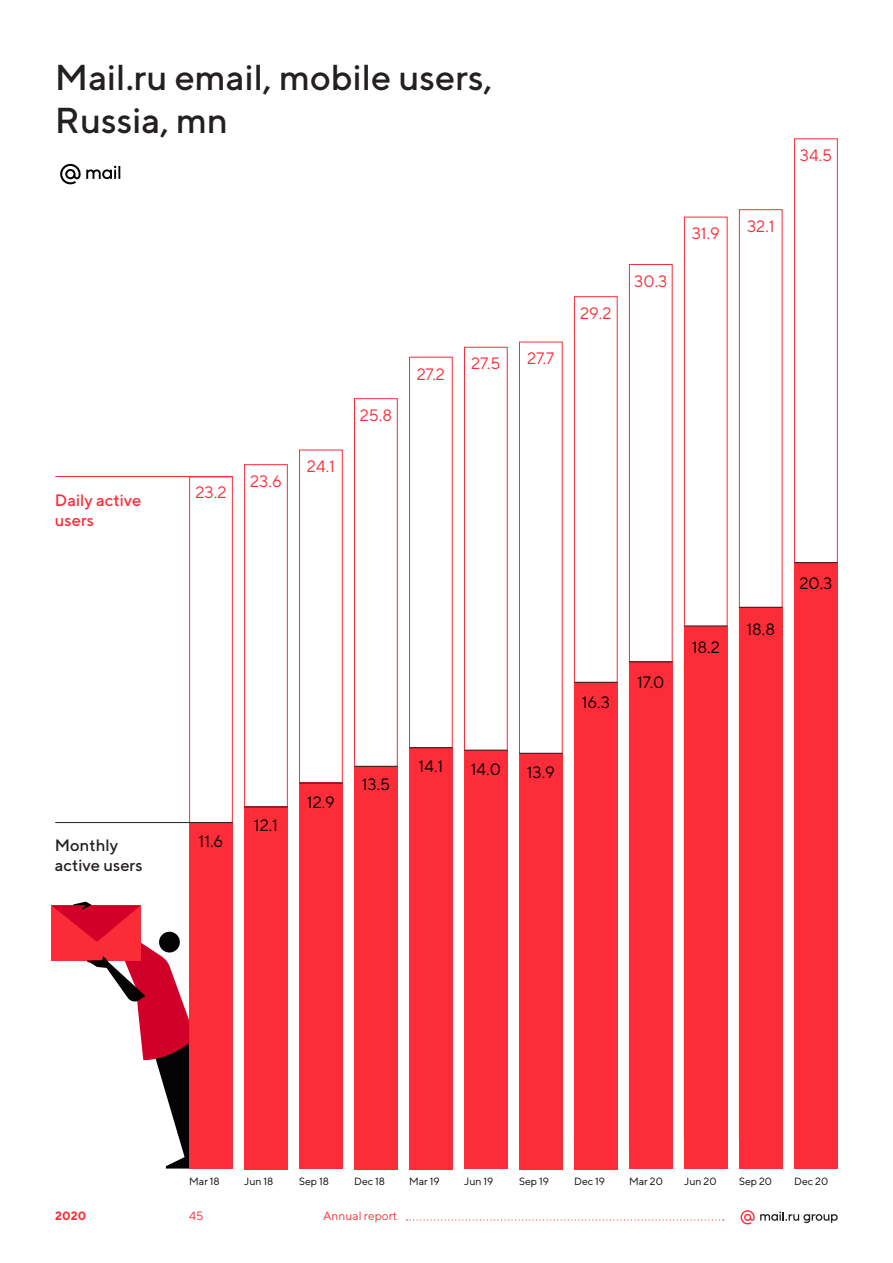
<style>
.page{position:relative;width:893px;height:1263px;background:#fff}
.page>*{position:absolute;margin:0;border:0;box-sizing:border-box;transform-origin:0 0}
.t1{font:500 36px/43.2px "TT Norms";color:#241f21}
.t2{font:16.5px "TT Norms";color:#000}
.t3{font:16.5px "TT Norms";color:#fc2c38}
.t4{font:500 16.5px/19.8px "TT Norms";color:#241f21}
.t5{font:500 16.5px/19.8px "TT Norms";color:#fc2c38}
.t6{font:12px "TT Norms";color:#fc2c38}
.t7{font:700 12px "TT Norms";color:#fc2c38}
.t8{font:10.5px "TT Norms";color:#000}
</style>
<div class="page">
<svg style="left:407px;top:1219px;width:317px;height:1px"></svg>
<svg style="left:740px;top:1210px;width:98px;height:14px"></svg>
<div style="left:244px;top:464px;width:44px;height:685px;border:1px solid #fc2c38"></div>
<div style="left:189px;top:476px;width:44px;height:680px;border:1px solid #fc2c38"></div>
<div style="left:739px;top:209px;width:43px;height:930px;border:1px solid #fc2c38"></div>
<div style="left:684px;top:217px;width:43px;height:922px;border:1px solid #fc2c38"></div>
<div style="left:629px;top:264px;width:44px;height:885px;border:1px solid #fc2c38"></div>
<div style="left:574px;top:296px;width:44px;height:847px;border:1px solid #fc2c38"></div>
<div style="left:519px;top:342px;width:44px;height:797px;border:1px solid #fc2c38"></div>
<div style="left:409px;top:357px;width:44px;height:792px;border:1px solid #fc2c38"></div>
<div style="left:354px;top:398px;width:44px;height:729px;border:1px solid #fc2c38"></div>
<div style="left:299px;top:450px;width:44px;height:702px;border:1px solid #fc2c38"></div>
<div style="left:794px;top:138px;width:44px;height:953px;border:1px solid #fc2c38"></div>
<div style="left:464px;top:347px;width:44px;height:796px;border:1px solid #fc2c38"></div>
<div style="left:794px;top:562px;width:44px;height:607px;background:#fc2c38"></div>
<div style="left:739px;top:607px;width:43px;height:562px;background:#fc2c38"></div>
<div style="left:684px;top:626px;width:43px;height:543px;background:#fc2c38"></div>
<div style="left:629px;top:661px;width:44px;height:508px;background:#fc2c38"></div>
<div style="left:574px;top:682px;width:44px;height:487px;background:#fc2c38"></div>
<div style="left:519px;top:753px;width:44px;height:416px;background:#fc2c38"></div>
<div style="left:464px;top:750px;width:44px;height:419px;background:#fc2c38"></div>
<div style="left:409px;top:747px;width:44px;height:422px;background:#fc2c38"></div>
<div style="left:354px;top:766px;width:44px;height:403px;background:#fc2c38"></div>
<div style="left:299px;top:782px;width:44px;height:387px;background:#fc2c38"></div>
<div style="left:244px;top:806px;width:44px;height:363px;background:#fc2c38"></div>
<div style="left:189px;top:823px;width:44px;height:346px;background:#fc2c38"></div>
<hr style="left:55px;top:822px;width:178px;height:1px;background:#241f21">
<hr style="left:244px;top:807px;width:44px;height:1px;background:#241f21">
<hr style="left:299px;top:783px;width:44px;height:1px;background:#241f21">
<hr style="left:354px;top:766px;width:44px;height:1px;background:#241f21">
<hr style="left:409px;top:747px;width:44px;height:1px;background:#241f21">
<hr style="left:519px;top:753px;width:44px;height:1px;background:#241f21">
<hr style="left:574px;top:682px;width:44px;height:1px;background:#241f21">
<hr style="left:629px;top:661px;width:44px;height:1px;background:#241f21">
<hr style="left:684px;top:625px;width:43px;height:1px;background:#241f21">
<hr style="left:739px;top:607px;width:43px;height:1px;background:#241f21">
<hr style="left:794px;top:562px;width:44px;height:1px;background:#241f21">
<hr style="left:55px;top:476px;width:178px;height:1px;background:#fc2c38">
<hr style="left:464px;top:750px;width:44px;height:1px;background:#241f21">
<svg style="left:60px;top:164px;width:60px;height:20px"></svg>
<svg style="left:51px;top:902px;width:138px;height:266px"></svg>
<div style="left:159px;top:932px;width:21px;height:20px;background:#030303;border-radius:50%"></div>
<p class="t1" style="left:55px;top:55px;width:439px">Mail.ru email, mobile users,<br>Russia, mn</p>
<p class="t5" style="left:55px;top:490px;width:88px">Daily active users</p>
<p class="t3" style="left:196px;top:482px;width:32px">23.2</p>
<p class="t3" style="left:250px;top:471px;width:33px">23.6</p>
<p class="t3" style="left:307px;top:456px;width:29px">24.1</p>
<p class="t3" style="left:360px;top:406px;width:34px">25.8</p>
<p class="t3" style="left:417px;top:364px;width:30px">27.2</p>
<p class="t3" style="left:471px;top:353px;width:31px">27.5</p>
<p class="t3" style="left:527px;top:348px;width:29px">27.7</p>
<p class="t3" style="left:580px;top:303px;width:33px">29.2</p>
<p class="t3" style="left:634px;top:271px;width:35px">30.3</p>
<p class="t3" style="left:692px;top:223px;width:30px">31.9</p>
<p class="t4" style="left:55px;top:835px;width:89px">Monthly active users</p>
<p class="t2" style="left:199px;top:831px;width:26px">11.6</p>
<p class="t2" style="left:254px;top:815px;width:26px">12.1</p>
<p class="t2" style="left:307px;top:792px;width:30px">12.9</p>
<p class="t2" style="left:362px;top:774px;width:30px">13.5</p>
<p class="t2" style="left:419px;top:756px;width:26px">14.1</p>
<p class="t2" style="left:527px;top:762px;width:30px">13.9</p>
<p class="t2" style="left:471px;top:759px;width:32px">14.0</p>
<p class="t2" style="left:582px;top:692px;width:30px">16.3</p>
<p class="t2" style="left:637px;top:672px;width:29px">17.0</p>
<p class="t2" style="left:692px;top:637px;width:30px">18.2</p>
<p class="t3" style="left:747px;top:216px;width:29px">32.1</p>
<p class="t3" style="left:800px;top:146px;width:34px">34.5</p>
<p class="t2" style="left:746px;top:619px;width:30px">18.8</p>
<p class="t2" style="left:799px;top:573px;width:34px">20.3</p>
<p class="t8" style="left:189px;top:1175px;width:32px">Mar 18</p>
<p class="t8" style="left:244px;top:1175px;width:31px">Jun 18</p>
<p class="t8" style="left:299px;top:1175px;width:31px">Sep 18</p>
<p class="t8" style="left:354px;top:1175px;width:32px">Dec 18</p>
<p class="t8" style="left:409px;top:1175px;width:32px">Mar 19</p>
<p class="t8" style="left:464px;top:1175px;width:31px">Jun 19</p>
<p class="t8" style="left:519px;top:1175px;width:31px">Sep 19</p>
<p class="t8" style="left:574px;top:1175px;width:32px">Dec 19</p>
<p class="t8" style="left:629px;top:1175px;width:35px">Mar 20</p>
<p class="t8" style="left:684px;top:1175px;width:34px">Jun 20</p>
<p class="t8" style="left:739px;top:1175px;width:34px">Sep 20</p>
<p class="t8" style="left:794px;top:1175px;width:36px">Dec 20</p>
<p class="t7" style="left:55px;top:1208px;width:32px">2020</p>
<p class="t6" style="left:189px;top:1209px;width:16px">45</p>
<p class="t6" style="left:323px;top:1208px;width:76px">Annual report</p>
</div>
